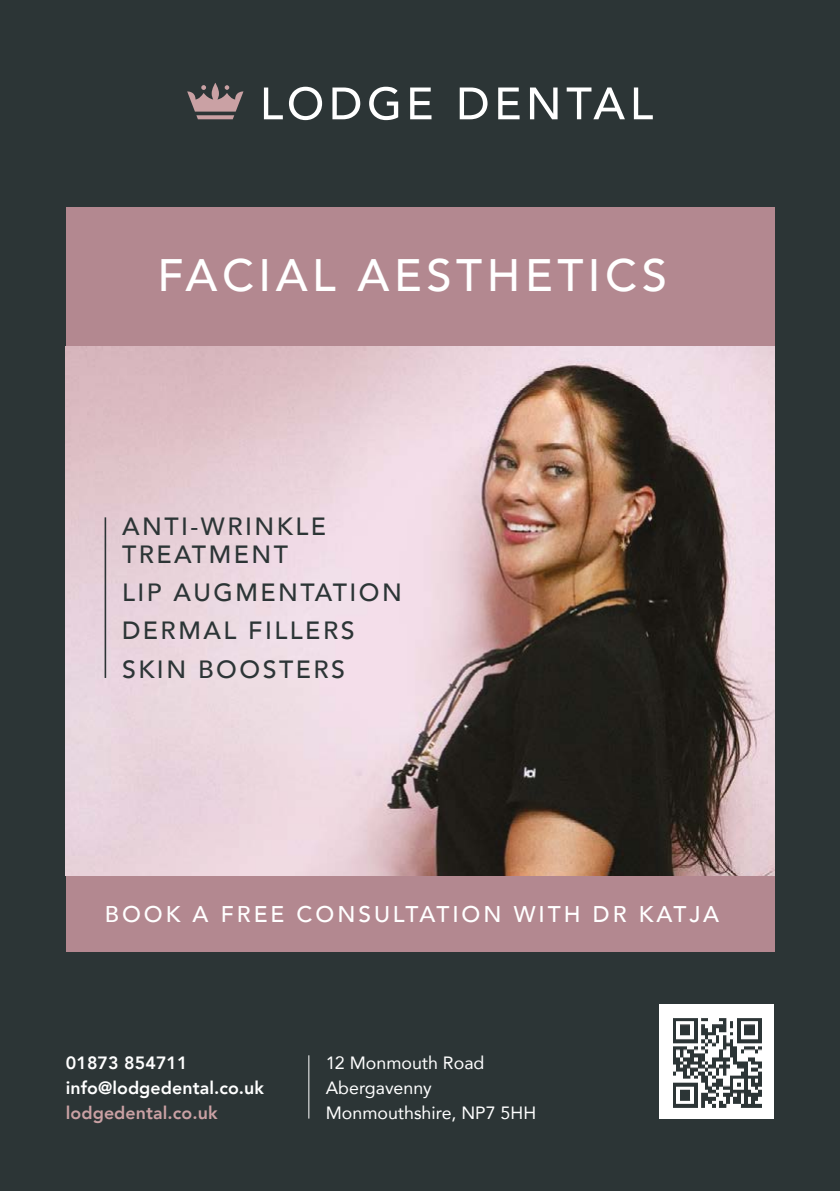
<style>
.page{position:relative;width:840px;height:1191px;background:#fff}
.page>*{position:absolute;margin:0;border:0;box-sizing:border-box;transform-origin:0 0}
.t1{font:500 45.4px "Avenir";letter-spacing:.1em;color:#fff}
.t2{font:500 24.8px/38.4px "Avenir";letter-spacing:.1em;color:#2c3536}
.t3{font:500 22.6px "Avenir";letter-spacing:.13em;color:#fff}
.t4{font:17.8px/24.6px "Avenir";color:#fff}
.t5{font:800 17.8px/24.6px "Avenir";letter-spacing:.005em;color:#fff}
.t6{font:800 17.8px "Avenir";letter-spacing:.005em;color:#caa1a4}
</style>
<div class="page">
<div style="left:0;top:0;width:839px;height:1191px;background:#2c3536"></div>
<div style="left:66px;top:207px;width:707px;height:149px;background:#b38890"></div>
<img style="left:66px;top:346px;width:707px;height:530px">
<svg style="left:187px;top:83px;width:56px;height:36px"></svg>
<svg style="left:264px;top:87px;width:19px;height:32px"></svg>
<svg style="left:289px;top:87px;width:33px;height:33px"></svg>
<svg style="left:332px;top:87px;width:28px;height:32px"></svg>
<svg style="left:369px;top:87px;width:29px;height:33px"></svg>
<svg style="left:410px;top:87px;width:21px;height:32px"></svg>
<svg style="left:459px;top:87px;width:28px;height:32px"></svg>
<svg style="left:498px;top:87px;width:21px;height:32px"></svg>
<svg style="left:530px;top:87px;width:27px;height:32px"></svg>
<svg style="left:566px;top:87px;width:58px;height:32px"></svg>
<svg style="left:633px;top:87px;width:19px;height:32px"></svg>
<hr style="left:308px;top:1055px;width:1px;height:63px;background:#fff">
<div style="left:66px;top:876px;width:707px;height:75px;background:#b38890"></div>
<div style="left:659px;top:1004px;width:114px;height:114px;background:#fff"></div>
<img style="left:673px;top:1017px;width:89px;height:91px">
<hr style="left:104px;top:517px;width:2px;height:161px;background:#2c3536">
<h1 class="t1" style="left:157px;top:236px;width:510px">FACIAL AESTHETICS</h1>
<p class="t2" style="left:122px;top:511px;width:205px;line-height:27.6px">ANTI-WRINKLE<br>TREATMENT</p>
<p class="t2" style="left:122px;top:572px;width:281px">LIP AUGMENTATION<br>DERMAL FILLERS<br>SKIN BOOSTERS</p>
<p class="t3" style="left:105px;top:894px;width:615px">BOOK A FREE CONSULTATION WITH DR KATJA</p>
<p class="t5" style="left:66px;top:1051px;width:200px">01873 854711 info@lodgedental.co.uk</p>
<p class="t6" style="left:66px;top:1098px;width:153px">lodgedental.co.uk</p>
<p class="t4" style="left:325px;top:1050px;width:212px">12 Monmouth Road<br>Abergavenny<br>Monmouthshire, NP7 5HH</p>
</div>
